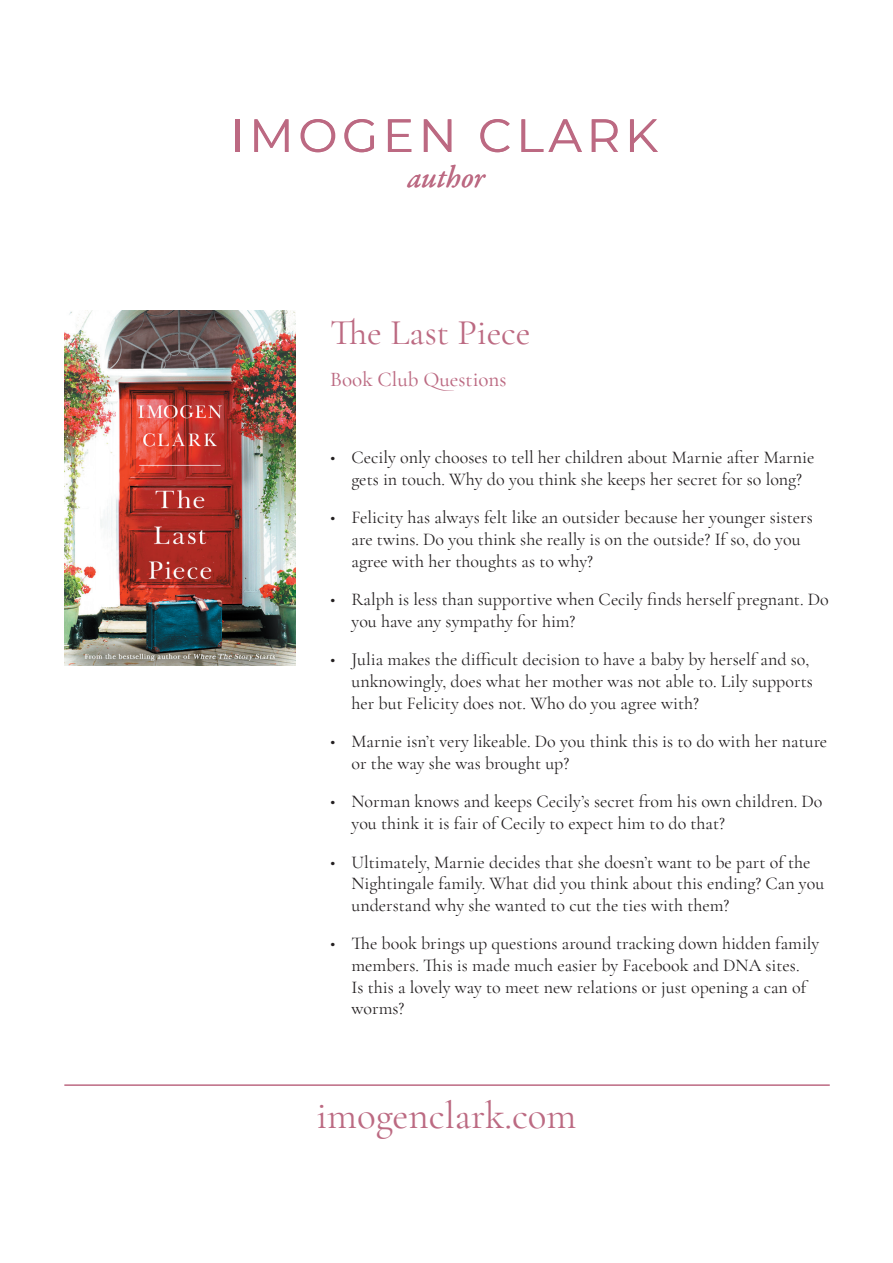
<style>
.page{position:relative;width:893px;height:1263px;background:#fff}
.page>*{position:absolute;margin:0;border:0;box-sizing:border-box;transform-origin:0 0}
.t1{font:39px "Cormorant Garamond";color:#bc6a82}
.t2{font:36px "Cormorant Garamond";color:#bc6a82}
.t3{font:italic 31.05px "Garamond Premr Pro";color:#bc6982}
.t4{font:500 21px "Cormorant Garamond";color:#bc6a82}
.t5{font:18px/21.6px "Cormorant Garamond";color:#231f20}
</style>
<div class="page">
<hr style="left:235px;top:119px;width:4px;height:33px;background:#bc6982">
<svg style="left:254px;top:119px;width:35px;height:33px"></svg>
<svg style="left:300px;top:119px;width:35px;height:33px"></svg>
<svg style="left:344px;top:119px;width:30px;height:33px"></svg>
<svg style="left:388px;top:119px;width:23px;height:33px"></svg>
<svg style="left:424px;top:119px;width:27px;height:33px"></svg>
<svg style="left:480px;top:119px;width:30px;height:33px"></svg>
<svg style="left:521px;top:119px;width:61px;height:33px"></svg>
<svg style="left:592px;top:119px;width:26px;height:33px"></svg>
<svg style="left:630px;top:119px;width:28px;height:33px"></svg>
<img style="left:64px;top:310px;width:232px;height:355px">
<hr style="left:64px;top:1084px;width:766px;height:2px;background:#bc6a82">
<h3 class="t3" style="left:407px;top:158px;width:79px">author</h3>
<h2 class="t2" style="left:330px;top:310px;width:202px">The Last Piece</h2>
<p class="t4" style="left:330px;top:366px;width:178px">Book Club Questions</p>
<p class="t5" style="left:330px;top:446px;width:486px;text-align:center">• Cecily only chooses to tell her children about Marnie after Marnie gets in touch. Why do you think she keeps her secret for so long?</p>
<p class="t5" style="left:351px;top:507px;width:463px;text-indent:-21px">• Felicity has always felt like an outsider because her younger sisters are twins. Do you think she really is on the outside? If so, do you agree with her thoughts as to why?</p>
<p class="t5" style="left:351px;top:589px;width:479px;text-indent:-21px">• Ralph is less than supportive when Cecily finds herself pregnant. Do you have any sympathy for him?</p>
<p class="t5" style="left:351px;top:649px;width:463px;text-indent:-21px">• Julia makes the difficult decision to have a baby by herself and so, unknowingly, does what her mother was not able to. Lily supports her but Felicity does not. Who do you agree with?</p>
<p class="t5" style="left:351px;top:731px;width:477px;text-indent:-21px">• Marnie isn’t very likeable. Do you think this is to do with her nature or the way she was brought up?</p>
<p class="t5" style="left:351px;top:791px;width:472px;text-indent:-21px">• Norman knows and keeps Cecily’s secret from his own children. Do you think it is fair of Cecily to expect him to do that?</p>
<p class="t5" style="left:351px;top:851px;width:474px;text-indent:-21px">• Ultimately, Marnie decides that she doesn’t want to be part of the<br>Nightingale family. What did you think about this ending? Can you understand why she wanted to cut the ties with them?</p>
<p class="t5" style="left:351px;top:933px;width:469px;text-indent:-21px">• The book brings up questions around tracking down hidden family members. This is made much easier by Facebook and DNA sites.<br>Is this a lovely way to meet new relations or just opening a can of worms?</p>
<h1 class="t1" style="left:317px;top:1091px;width:261px">imogenclark.com</h1>
</div>
